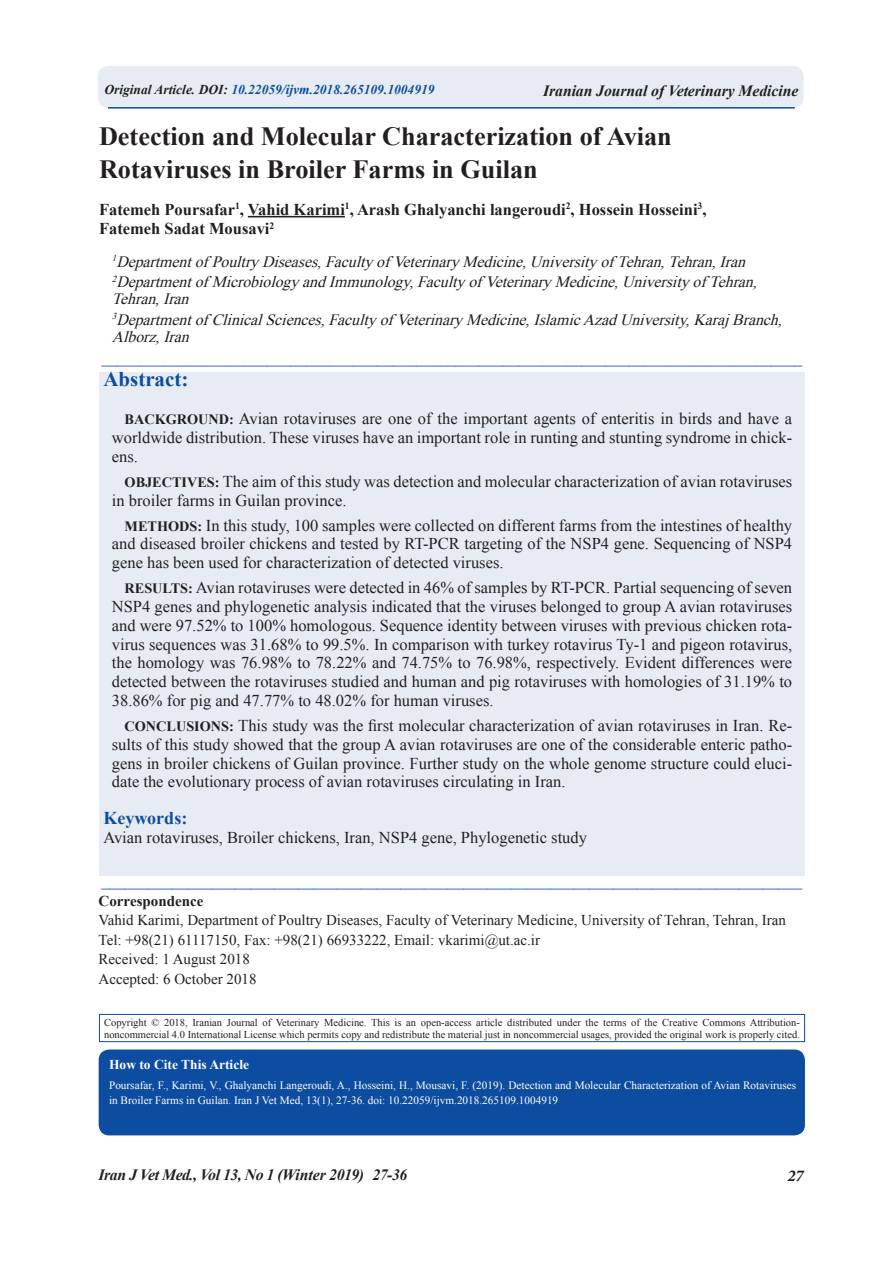
<style>
.page{position:relative;width:893px;height:1263px;background:#fff}
.page>*{position:absolute;margin:0;border:0;box-sizing:border-box;transform-origin:0 0}
.Latin_Titr{font:700 26.25px/33px "Times New Roman";color:#231f20}
.Latin-Lid{font:700 21px "Times New Roman";color:#0d4da1}
.Latin-Keyword_Lid{font:700 18px "Times New Roman";color:#0d4da1}
.Latin-Abstract{font:16.5px/18.8px "Times New Roman";color:#231f20;text-align:justify}
.Latin-Asami{font:700 16.5px/19.5px "Times New Roman";color:#231f20}
.Latin-Keyword{font:16.5px "Times New Roman";color:#231f20}
.t1{font:italic 700 16.5px "Minion Pro";color:#231f20}
.Latin-Mahale_Kar{font:italic 15.75px/17.2px "Times New Roman";color:#231f20}
._104_Latin-Tarikh{font:15.75px "Times New Roman";color:#0d4da1}
.Latin__Sarsafhe{font:italic 700 15.75px "Times New Roman";letter-spacing:-.005em;color:#231f20}
.Latin__Sarsafhe-2{font:italic 700 15.75px "Times New Roman";letter-spacing:-.03em;color:#231f20}
.Latin-Correspondence{font:15px "Times New Roman";color:#231f20}
.Latin-Correspondence-2{font:700 15px "Times New Roman";color:#231f20}
.Latin__Sarsafhe_new{font:italic 700 13.5px "Times New Roman";color:#0d4da1}
.Latin-How_to_site_On{font:700 13.5px "Times New Roman";color:#fff}
.Latin-How_to_Cite{font:11.25px/15px "Times New Roman";color:#fff}
.Latin-copyright{font:10.5px/12px "Times New Roman";color:#231f20}
.s1{color:#231f20}
.s2{font-weight:700;font-size:14.25px}
</style>
<div class="page">
<div style="left:98px;top:66px;width:706px;height:42px;background:#e7ecf4;border-radius:11px"></div>
<hr style="left:108px;top:107px;width:687px;height:2px;background:#0d4da1">
<hr style="left:248px;top:216px;width:97px;height:1px;background:#231f20">
<div style="left:99px;top:372px;width:706px;height:503px;background:#e7ecf4"></div>
<div style="left:99px;top:1014px;width:706px;height:28px;border:1px solid #0d4da1"></div>
<div style="left:99px;top:1049px;width:706px;height:86px;background:#0d4da1;border-radius:11px"></div>
<p class="Latin__Sarsafhe_new" style="left:104px;top:80px;width:332px"><span class="s1">Original Article. DOI:</span> 10.22059/ijvm.2018.265109.1004919</p>
<p class="Latin_Titr" style="left:99px;top:119px;width:574px">Detection and Molecular Characterization of Avian<br>Rotaviruses in Broiler Farms in Guilan</p>
<p class="Latin-Asami" style="left:99px;top:199px;width:609px">Fatemeh Poursafar<sup>1</sup>, Vahid Karimi<sup>1</sup>, Arash Ghalyanchi langeroudi<sup>2</sup>, Hossein Hosseini<sup>3</sup>,<br>Fatemeh Sadat Mousavi<sup>2</sup></p>
<p class="Latin-Mahale_Kar" style="left:112px;top:252px;width:640px"><sup>1</sup>Departmentof PoultryDiseases,Facultyof VeterinaryMedicine,Universityof Tehran,Tehran,Iran</p>
<p class="Latin-Mahale_Kar" style="left:112px;top:273px;width:652px"><sup>2</sup>Departmentof MicrobiologyandImmunology,Facultyof VeterinaryMedicine,Universityof Tehran,<br>Tehran,Iran</p>
<p class="Latin-Mahale_Kar" style="left:112px;top:310px;width:677px"><sup>3</sup>Departmentof ClinicalSciences,Facultyof VeterinaryMedicine,IslamicAzadUniversity,Karaj Branch,<br>Alborz,Iran</p>
<p class="_104_Latin-Tarikh" style="left:102px;top:347px;width:702px">_________________________________________________________________________________________</p>
<p class="Latin-Lid" style="left:103px;top:365px;width:87px">Abstract:</p>
<p class="Latin-Abstract" style="left:112px;top:409px;width:682px;text-indent:13px"><span class="s2">BACKGROUND:</span> Avian rotaviruses are one of the important agents of enteritis in birds and have a worldwide distribution. These viruses have an important role in runting and stunting syndrome in chick&shy;ens.</p>
<p class="Latin-Abstract" style="left:112px;top:472px;width:682px;text-indent:13px"><span class="s2">OBJECTIVES:</span> The aim of this study was detection and molecular characterization of avian rotaviruses in broiler farms in Guilan province.</p>
<p class="Latin-Abstract" style="left:112px;top:516px;width:682px;text-indent:13px"><span class="s2">METHODS:</span> In this study, 100 samples were collected on different farms from the intestines of healthy and diseased broiler chickens and tested by RT-PCR targeting of the NSP4 gene. Sequencing of NSP4 gene has been used for characterization of detected viruses.</p>
<p class="Latin-Abstract" style="left:112px;top:578px;width:682px;text-indent:13px"><span class="s2">RESULTS:</span> Avian rotaviruses were detected in 46% of samples by RT-PCR. Partial sequencing of seven NSP4 genes and phylogenetic analysis indicated that the viruses belonged to group A avian rotaviruses and were 97.52% to 100% homologous. Sequence identity between viruses with previous chicken rota&shy;virus sequences was 31.68% to 99.5%. In comparison with turkey rotavirus Ty-1 and pigeon rotavirus, the homology was 76.98% to 78.22% and 74.75% to 76.98%, respectively. Evident differences were detected between the rotaviruses studied and human and pig rotaviruses with homologies of 31.19% to 38.86% for pig and 47.77% to 48.02% for human viruses.</p>
<p class="Latin-Abstract" style="left:112px;top:716px;width:682px;text-indent:13px"><span class="s2">CONCLUSIONS:</span> This study was the first molecular characterization of avian rotaviruses in Iran. Re&shy;sults of this study showed that the group A avian rotaviruses are one of the considerable enteric patho&shy;gens in broiler chickens of Guilan province. Further study on the whole genome structure could eluci&shy;date the evolutionary process of avian rotaviruses circulating in Iran.</p>
<p class="Latin-Keyword_Lid" style="left:103px;top:805px;width:85px">Keywords:</p>
<p class="Latin-Keyword" style="left:103px;top:827px;width:485px">Avian rotaviruses, Broiler chickens, Iran, NSP4 gene, Phylogenetic study</p>
<p class="Latin__Sarsafhe" style="left:543px;top:79px;width:257px">Iranian Journal of Veterinary Medicine</p>
<p class="_104_Latin-Tarikh" style="left:101px;top:870px;width:702px">_________________________________________________________________________________________</p>
<p class="Latin-Correspondence-2" style="left:99px;top:890px;width:106px">Correspondence</p>
<p class="Latin-Correspondence" style="left:99px;top:910px;width:689px">Vahid Karimi, Department of Poultry Diseases, Faculty of Veterinary Medicine, University of Tehran, Tehran, Iran</p>
<p class="Latin-Correspondence" style="left:99px;top:929px;width:443px">Tel: +98(21) 61117150, Fax: +98(21) 66933222, Email: vkarimi@ut.ac.ir</p>
<p class="Latin-Correspondence" style="left:99px;top:949px;width:153px">Received: 1 August 2018</p>
<p class="Latin-Correspondence" style="left:99px;top:968px;width:159px">Accepted: 6 October 2018</p>
<p class="Latin-copyright" style="left:104px;top:1016px;width:697px">Copyright © 2018, Iranian Journal of Veterinary Medicine. This is an open-access article distributed under the terms of the Creative Commons Attribution&shy;noncommercial 4.0 International License which permits copy and redistribute the material just in noncommercial usages, provided the original work is properly cited.</p>
<p class="Latin-How_to_site_On" style="left:109px;top:1055px;width:141px">How to Cite This Article</p>
<p class="Latin-How_to_Cite" style="left:109px;top:1077px;width:689px">Poursafar, F., Karimi, V., Ghalyanchi Langeroudi, A., Hosseini, H., Mousavi, F. (2019). Detection and Molecular Characterization of Avian Rotaviruses in Broiler Farms in Guilan. Iran J Vet Med, 13(1), 27-36. doi: 10.22059/ijvm.2018.265109.1004919</p>
<p class="Latin__Sarsafhe-2" style="left:99px;top:1164px;width:267px">Iran J Vet Med., Vol 13, No 1 (Winter 2019)</p>
<p class="Latin__Sarsafhe" style="left:372px;top:1164px;width:36px">27-36</p>
<p class="t1" style="left:787px;top:1164px;width:18px">27</p>
</div>
